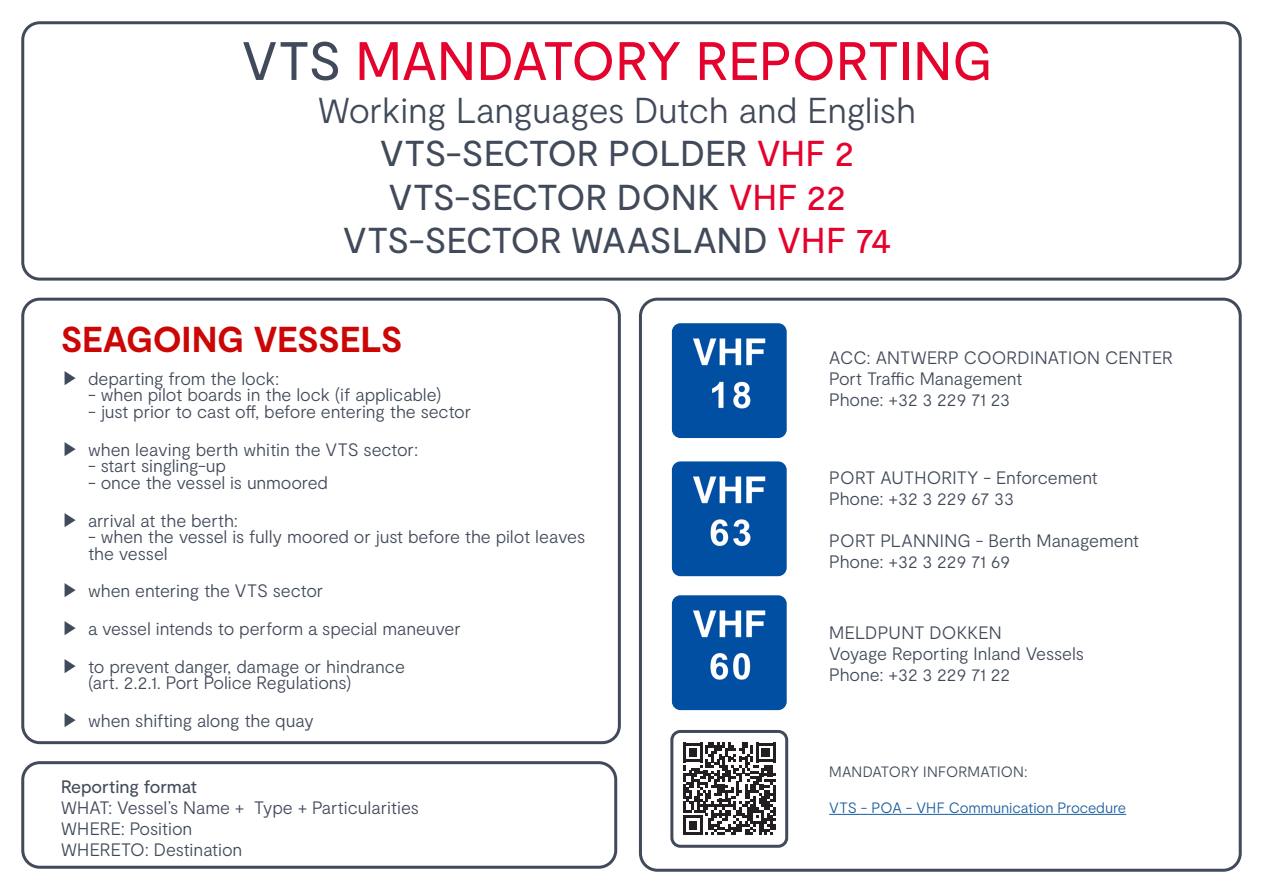
<style>
.page{position:relative;width:1263px;height:893px;background:#fff}
.page>*{position:absolute;margin:0;border:0;box-sizing:border-box;transform-origin:0 0}
.t1{font:54px "Moderat";letter-spacing:.01em;color:#e4032c}
.t2{font:36px "Moderat";letter-spacing:.01em;color:#414a5a}
.t3{font:300 36px "Moderat";letter-spacing:-.01em;color:#414a5a}
.t4{font:700 36px "Moderat";letter-spacing:.01em;color:#cc0605}
.t5{font:300 18px/16.5px "Moderat";letter-spacing:-.01em;color:#414a5a}
.t6{font:300 18px "Moderat";letter-spacing:.01em;color:#414a5a}
.t7{font:18px "Moderat";letter-spacing:-.01em;color:#414a5a}
.t8{font:300 15px "Moderat";letter-spacing:-.01em;color:#175d9e}
.t9{font:300 15px "Moderat";letter-spacing:.01em;color:#414a5a}
.s1{color:#414a5a}
.s2{color:#e4032c}
.s3{font-family:"Adobe Myungjo Std";font-weight:500}
</style>
<div class="page">
<div style="left:21px;top:21px;width:1221px;height:260px;border:3px solid #414a5a;border-radius:17px"></div>
<div style="left:639px;top:298px;width:603px;height:574px;border:3px solid #414a5a;border-radius:17px"></div>
<div style="left:21px;top:298px;width:600px;height:446px;border:3px solid #414a5a;border-radius:17px"></div>
<img style="left:672px;top:323px;width:115px;height:115px">
<img style="left:672px;top:461px;width:115px;height:115px">
<img style="left:672px;top:595px;width:115px;height:115px">
<div style="left:21px;top:761px;width:596px;height:108px;border:3px solid #414a5a;border-radius:17px"></div>
<svg style="left:683px;top:743px;width:92px;height:92px"></svg>
<div style="left:670px;top:730px;width:118px;height:118px;border:3px solid #414a5a;border-radius:9px"></div>
<hr style="left:829px;top:814px;width:297px;height:1px;background:#175d9e">
<p class="t1" style="left:242px;top:28px;width:752px"><span class="s1">VTS</span> MANDATORY REPORTING</p>
<p class="t3" style="left:318px;top:88px;width:600px">Working Languages Dutch and English</p>
<p class="t2" style="left:380px;top:132px;width:475px">VTS-SECTOR POLDER <span class="s2">VHF 2</span></p>
<p class="t2" style="left:389px;top:175px;width:458px">VTS-SECTOR DONK <span class="s2">VHF 22</span></p>
<p class="t2" style="left:343px;top:218px;width:550px">VTS-SECTOR WAASLAND <span class="s2">VHF 74</span></p>
<p class="t4" style="left:61px;top:317px;width:343px">SEAGOING VESSELS</p>
<p class="t5" style="left:61px;top:371px;width:220px"><span class="s3">▶</span> departing from the lock:</p>
<p class="t5" style="left:88px;top:387px;width:355px">- when pilot boards in the lock (if applicable)</p>
<p class="t5" style="left:88px;top:404px;width:385px">- just prior to cast off, before entering the sector</p>
<p class="t5" style="left:61px;top:441px;width:359px"><span class="s3">▶</span> when leaving berth whitin the VTS sector:</p>
<p class="t5" style="left:88px;top:458px;width:140px">- start singling-up</p>
<p class="t5" style="left:88px;top:474px;width:242px">- once the vessel is unmoored</p>
<p class="t5" style="left:61px;top:512px;width:179px"><span class="s3">▶</span> arrival at the berth:</p>
<p class="t5" style="left:88px;top:529px;width:499px">- when the vessel is fully moored or just before the pilot leaves the vessel</p>
<p class="t5" style="left:61px;top:583px;width:264px"><span class="s3">▶</span> when entering the VTS sector</p>
<p class="t5" style="left:61px;top:621px;width:401px"><span class="s3">▶</span> a vessel intends to perform a special maneuver</p>
<p class="t5" style="left:88px;top:658px;width:318px;text-indent:-27px"><span class="s3">▶</span> to prevent danger, damage or hindrance (art. 2.2.1. Port Police Regulations)</p>
<p class="t5" style="left:61px;top:713px;width:254px"><span class="s3">▶</span> when shifting along the quay</p>
<p class="t7" style="left:61px;top:775px;width:138px">Reporting format</p>
<p class="t5" style="left:61px;top:799px;width:359px">WHAT: Vessel’s Name + Type + Particularities</p>
<p class="t5" style="left:61px;top:820px;width:133px">WHERE: Position</p>
<p class="t5" style="left:61px;top:841px;width:183px">WHERETO: Destination</p>
<p class="t6" style="left:829px;top:347px;width:345px">ACC: ANTWERP COORDINATION CENTER</p>
<p class="t5" style="left:829px;top:371px;width:195px">Port Traffic Management</p>
<p class="t5" style="left:829px;top:392px;width:182px">Phone: +32 3 229 71 23</p>
<p class="t5" style="left:829px;top:470px;width:270px">PORT AUTHORITY - Enforcement</p>
<p class="t5" style="left:829px;top:491px;width:186px">Phone: +32 3 229 67 33</p>
<p class="t5" style="left:829px;top:533px;width:311px">PORT PLANNING - Berth Management</p>
<p class="t5" style="left:829px;top:554px;width:182px">Phone: +32 3 229 71 69</p>
<p class="t6" style="left:829px;top:622px;width:174px">MELDPUNT DOKKEN</p>
<p class="t5" style="left:829px;top:645px;width:256px">Voyage Reporting Inland Vessels</p>
<p class="t5" style="left:829px;top:666px;width:182px">Phone: +32 3 229 71 22</p>
<p class="t9" style="left:829px;top:762px;width:200px">MANDATORY INFORMATION:</p>
<p class="t8" style="left:829px;top:798px;width:298px">VTS - POA - VHF Communication Procedure</p>
</div>
